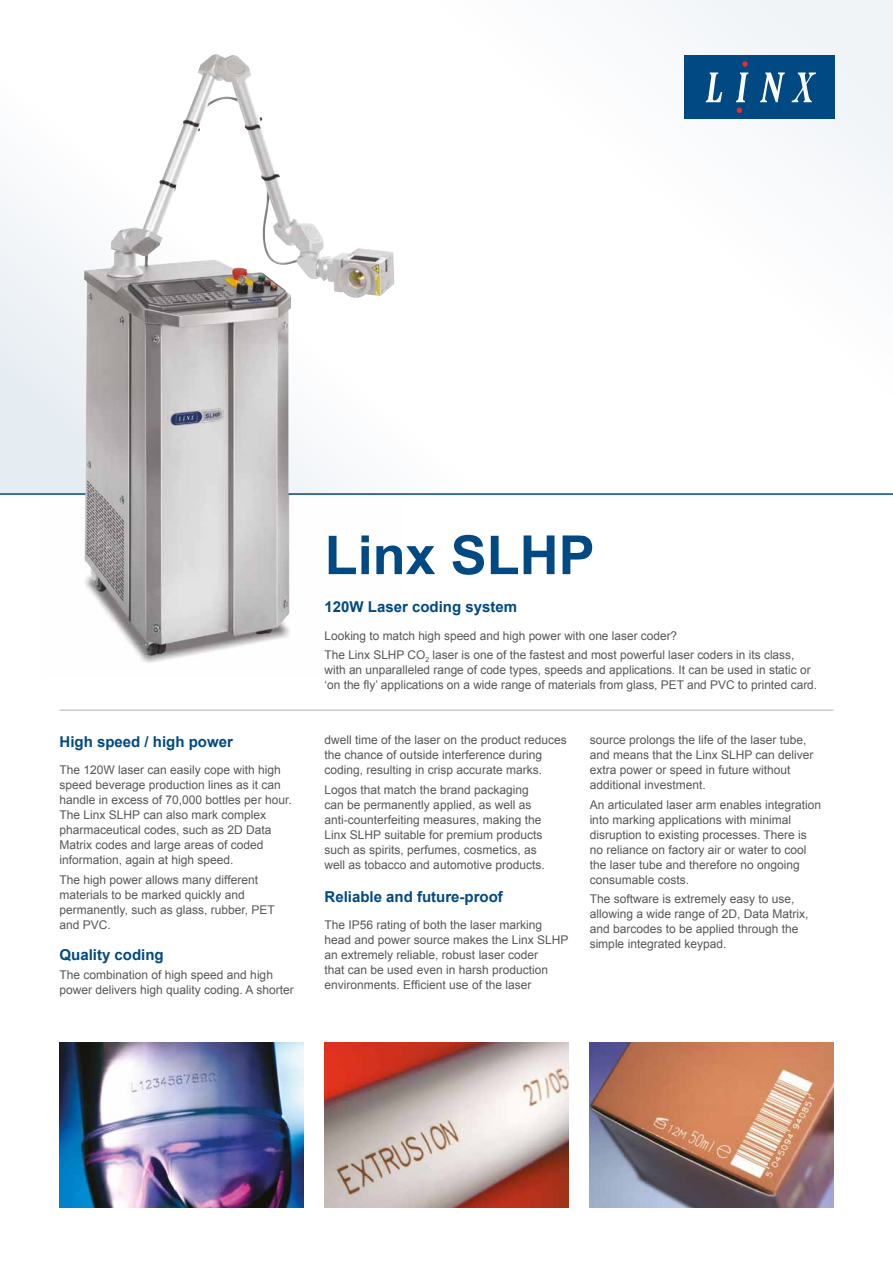
<style>
.page{position:relative;width:893px;height:1263px;background:#fff}
.page>*{position:absolute;margin:0;border:0;box-sizing:border-box;transform-origin:0 0}
.t1{font:700 54px "Arial";color:#004982}
.t2{font:700 15px "Arial";color:#004982}
.t3{font:12px/15px "Arial";color:#575756}
</style>
<div class="page">
<img style="left:84px;top:495px;width:206px;height:168px">
<hr style="left:60px;top:710px;width:773px;height:1px;background:#b3b2b2">
<svg style="left:0;top:0;width:893px;height:493px"></svg>
<hr style="left:0;top:493px;width:893px;height:2px;background:#004982">
<div style="left:685px;top:55px;width:150px;height:64px;background:#004982"></div>
<svg style="left:706px;top:73px;width:16px;height:29px"></svg>
<svg style="left:736px;top:73px;width:12px;height:29px"></svg>
<svg style="left:760px;top:73px;width:25px;height:29px"></svg>
<svg style="left:792px;top:73px;width:24px;height:29px"></svg>
<svg style="left:742px;top:61px;width:6px;height:6px"></svg>
<svg style="left:737px;top:108px;width:5px;height:5px"></svg>
<img style="left:590px;top:1043px;width:243px;height:165px">
<img style="left:60px;top:1043px;width:243px;height:165px">
<img style="left:84px;top:54px;width:310px;height:441px">
<img style="left:325px;top:1043px;width:243px;height:165px">
<p class="t2" style="left:60px;top:731px;width:175px">High speed / high power</p>
<p class="t3" style="left:60px;top:763px;width:234px">The 120W laser can easily cope with high speed beverage production lines as it can handle in excess of 70,000 bottles per hour.<br>The Linx SLHP can also mark complex pharmaceutical codes, such as 2D Data Matrix codes and large areas of coded information, again at high speed.</p>
<p class="t3" style="left:60px;top:872px;width:217px">The high power allows many different materials to be marked quickly and permanently, such as glass, rubber, PET and PVC.</p>
<p class="t2" style="left:60px;top:945px;width:106px">Quality coding</p>
<p class="t3" style="left:60px;top:968px;width:236px">The combination of high speed and high power delivers high quality coding. A shorter</p>
<h1 class="t1" style="left:325px;top:520px;width:272px">Linx SLHP</h1>
<p class="t2" style="left:325px;top:597px;width:194px">120W Laser coding system</p>
<p class="t3" style="left:325px;top:626px;width:471px;line-height:19.2px">Looking to match high speed and high power with one laser coder?<br>The Linx SLHP CO<sub>2</sub> laser is one of the fastest and most powerful laser coders in its class,</p>
<p class="t3" style="left:325px;top:662px;width:494px">with an unparalleled range of code types, speeds and applications. It can be used in static or ‘on the fly’ applications on a wide range of materials from glass, PET and PVC to printed card.</p>
<p class="t3" style="left:325px;top:733px;width:244px">dwell time of the laser on the product reduces the chance of outside interference during coding, resulting in crisp accurate marks.</p>
<p class="t3" style="left:325px;top:782px;width:222px">Logos that match the brand packaging can be permanently applied, as well as anti-counterfeiting measures, making the Linx SLHP suitable for premium products such as spirits, perfumes, cosmetics, as well as tobacco and automotive products.</p>
<p class="t2" style="left:325px;top:886px;width:180px">Reliable and future-proof</p>
<p class="t3" style="left:325px;top:918px;width:245px">The IP56 rating of both the laser marking head and power source makes the Linx SLHP an extremely reliable, robust laser coder<br>that can be used even in harsh production environments. Efficient use of the laser</p>
<p class="t3" style="left:590px;top:733px;width:225px">source prolongs the life of the laser tube, and means that the Linx SLHP can deliver extra power or speed in future without additional investment.</p>
<p class="t3" style="left:590px;top:797px;width:233px">An articulated laser arm enables integration into marking applications with minimal disruption to existing processes. There is no reliance on factory air or water to cool the laser tube and therefore no ongoing consumable costs.</p>
<p class="t3" style="left:590px;top:891px;width:220px">The software is extremely easy to use, allowing a wide range of 2D, Data Matrix, and barcodes to be applied through the simple integrated keypad.</p>
</div>
